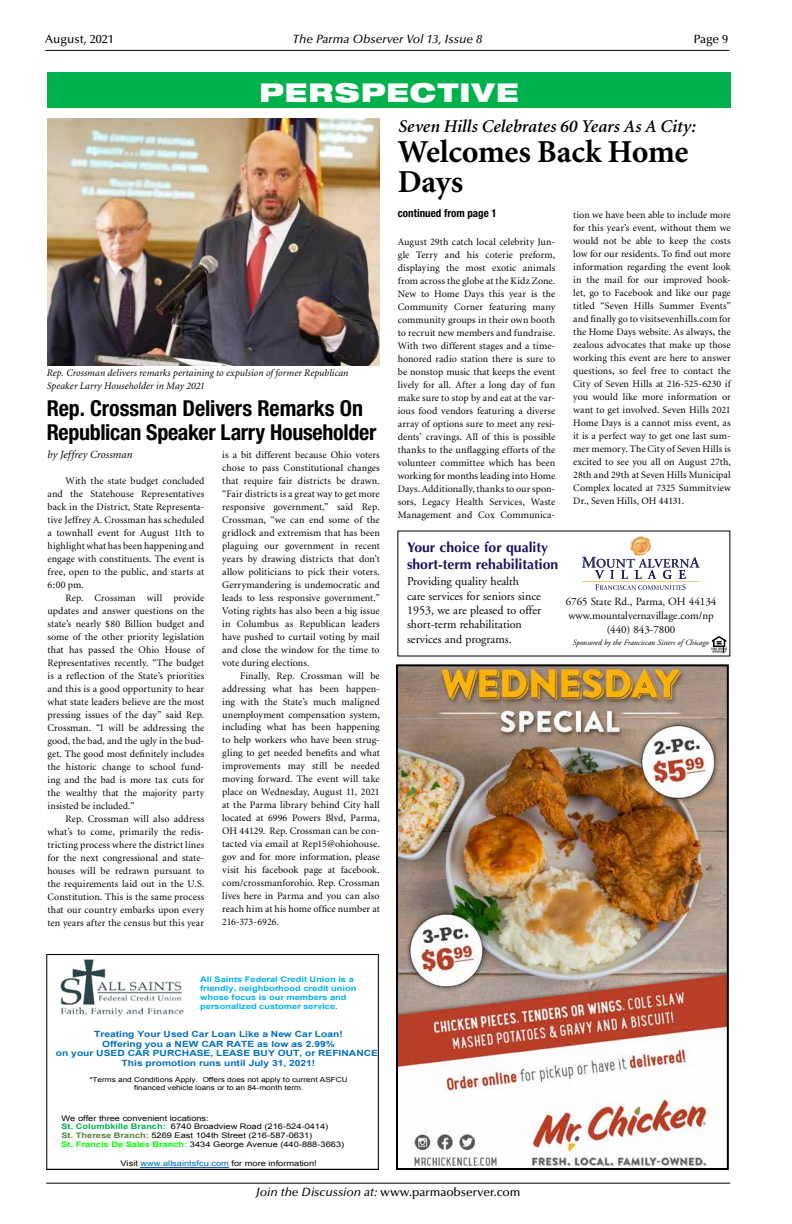
<style>
.page{position:relative;width:792px;height:1224px;background:#fff}
.page>*{position:absolute;margin:0;border:0;box-sizing:border-box;transform-origin:0 0}
.t1{font:700 32px/30px "Minion";letter-spacing:-.01em;color:#000}
.t2{font:900 expanded 26px "Helvetica Neue";letter-spacing:.05em;color:#fff}
.t3{font:700 condensed 22px/24px "Helvetica Neue";letter-spacing:-.01em;color:#000}
.t4{font:italic 600 18px "Minion";letter-spacing:.005em;color:#000}
.t5{font:700 14px/17.2px "Optima";color:#1d1160}
.t6{font:12px/14.4px "Adobe Garamond";color:#000}
.t7{font:500 12px "Optima";letter-spacing:-.005em;color:#000}
.t8{font:italic 500 12px "Optima";color:#000}
.t9{font:11px/14px "Adobe Garamond";color:#000;text-align:center}
.t10{font:700 condensed 11px "Helvetica Neue";letter-spacing:.005em;color:#000}
.t11{font:italic 11px "Minion";letter-spacing:.005em;color:#000}
.t12{font:10px/13px "Minion";letter-spacing:.005em;color:#000;text-align:justify}
.t13{font:italic 10px/13px "Minion";letter-spacing:.005em;color:#000}
.t14{font:700 8.5px/9.8px "Arial";color:#0070c0;text-align:center;scale:1.2 1}
.t15{font:italic 8px "Adobe Garamond";color:#000}
.t16{font:7.7px/8.9px "Arial";letter-spacing:.005em;color:#000;scale:1.2 1}
.t17{font:700 7.7px/8.8px "Arial";color:#00b0f0;scale:1.2 1}
.t18{font:6.9px/7.8px "Arial";letter-spacing:-.005em;color:#000;text-align:center;scale:1.2 1}
.s1{font-weight:700;color:#00b050}
.s2{font-weight:700;color:#538135}
.s3{font-weight:700;color:#0f0}
.s4{font-weight:700;color:#92d050}
.s5{color:#0563c1}
.s6{font-style:italic}
</style>
<div class="page">
<hr style="left:45px;top:50px;width:684px;height:1px;background:#000">
<hr style="left:46px;top:1183px;width:684px;height:1px;background:#000">
<div style="left:47px;top:72px;width:684px;height:36px;background:#00b14c"></div>
<img style="left:399px;top:667px;width:327px;height:500px">
<div style="left:396px;top:664px;width:333px;height:506px;border:2px solid #000"></div>
<svg style="left:60px;top:959px;width:169px;height:209px"></svg>
<div style="left:46px;top:954px;width:333px;height:216px;border:1px solid #000"></div>
<img style="left:48px;top:119px;width:332px;height:246px">
<svg style="left:711px;top:636px;width:16px;height:17px"></svg>
<svg style="left:582px;top:557px;width:118px;height:33px"></svg>
<hr style="left:582px;top:581px;width:118px;height:1px;background:#e6b02e">
<img style="left:630px;top:536px;width:21px;height:19px">
<p class="t7" style="left:45px;top:32px;width:70px">August, 2021</p>
<p class="t8" style="left:292px;top:32px;width:191px">The Parma Observer Vol 13, Issue 8</p>
<p class="t7" style="left:694px;top:32px;width:36px">Page 9</p>
<h2 class="t2" style="left:259px;top:76px;width:260px">PERSPECTIVE</h2>
<p class="t13" style="left:47px;top:367px;width:303px">Rep. Crossman delivers remarks pertaining to expulsion of former Republican<br>Speaker Larry Householder in May 2021</p>
<h3 class="t3" style="left:47px;top:396px;width:331px">Rep. Crossman Delivers Remarks On<br>Republican Speaker Larry Householder</h3>
<p class="t12" style="left:222px;top:448px;width:159px">is a bit different because Ohio voters chose to pass Constitutional changes that require fair districts be drawn. “Fair districts is a great way to get more responsive government,” said Rep.<br>Crossman, “we can end some of the gridlock and extremism that has been plaguing our government in recent years by drawing districts that don’t allow politicians to pick their voters.<br>Gerrymandering is undemocratic and leads to less responsive government.” Voting rights has also been a big issue in Columbus as Republican leaders have pushed to curtail voting by mail and close the window for the time to vote during elections.</p>
<p class="t12" style="left:222px;top:669px;width:159px;text-indent:18px">Finally, Rep. Crossman will be addressing what has been happen&shy;ing with the State’s much maligned unemployment compensation system, including what has been happening to help workers who have been strug&shy;gling to get needed benefits and what improvements may still be needed moving forward. The event will take place on Wednesday, August 11, 2021 at the Parma library behind City hall located at 6996 Powers Blvd, Parma, OH 44129. Rep. Crossman can be con&shy;tacted via email at Rep15@ohiohouse. gov and for more information, please visit his facebook page at facebook. com/crossmanforohio. Rep. Crossman lives here in Parma and you can also reach him at his home office number at 216-373-6926.</p>
<p class="t11" style="left:48px;top:449px;width:87px">by Jeffrey Crossman</p>
<p class="t12" style="left:48px;top:475px;width:158px;text-indent:18px">With the state budget concluded and the Statehouse Representatives back in the District, State Representa&shy;tive Jeffrey A. Crossman has scheduled a townhall event for August 11th to highlight what has been happening and engage with constituents. The event is free, open to the public, and starts at 6:00 pm.</p>
<p class="t12" style="left:48px;top:592px;width:158px;text-indent:18px">Rep. Crossman will provide updates and answer questions on the state’s nearly $80 Billion budget and some of the other priority legislation that has passed the Ohio House of Representatives recently. “The budget is a reflection of the State’s priorities and this is a good opportunity to hear what state leaders believe are the most pressing issues of the day” said Rep.<br>Crossman. “I will be addressing the good, the bad, and the ugly in the bud&shy;get. The good most definitely includes the historic change to school fund&shy;ing and the bad is more tax cuts for the wealthy that the majority party insisted be included.”</p>
<p class="t12" style="left:48px;top:813px;width:158px;text-indent:18px">Rep. Crossman will also address what’s to come, primarily the redis&shy;tricting process where the district lines for the next congressional and state&shy;houses will be redrawn pursuant to the requirements laid out in the U.S.<br>Constitution. This is the same process that our country embarks upon every ten years after the census but this year</p>
<h3 class="t4" style="left:398px;top:118px;width:299px">Seven Hills Celebrates 60 Years As A City:</h3>
<h1 class="t1" style="left:398px;top:138px;width:292px">Welcomes Back Home<br>Days</h1>
<p class="t12" style="left:573px;top:208px;width:159px">tion we have been able to include more for this year’s event, without them we would not be able to keep the costs low for our residents. To find out more information regarding the event look in the mail for our improved book&shy;let, go to Facebook and like our page titled “Seven Hills Summer Events” and finally go to visitsevenhills.com for the Home Days website. As always, the zealous advocates that make up those working this event are here to answer questions, so feel free to contact the City of Seven Hills at 216-525-6230 if you would like more information or want to get involved. Seven Hills 2021<br>Home Days is a cannot miss event, as it is a perfect way to get one last sum&shy;mer memory. The City of Seven Hills is excited to see you all on August 27th, 28th and 29th at Seven Hills Municipal Complex located at 7325 Summitview Dr., Seven Hills, OH 44131.</p>
<p class="t10" style="left:398px;top:207px;width:100px">continued from page 1</p>
<p class="t12" style="left:398px;top:236px;width:159px">August 29th catch local celebrity Jun&shy;gle Terry and his coterie preform, displaying the most exotic animals from across the globe at the Kidz Zone.<br>New to Home Days this year is the Community Corner featuring many community groups in their own booth to recruit new members and fundraise.<br>With two different stages and a time&shy;honored radio station there is sure to be nonstop music that keeps the event lively for all. After a long day of fun make sure to stop by and eat at the var&shy;ious food vendors featuring a diverse array of options sure to meet any resi&shy;dents’ cravings. All of this is possible thanks to the unflagging efforts of the volunteer committee which has been working for months leading into Home Days. Additionally, thanks to our spon&shy;sors, Legacy Health Services, Waste Management and Cox Communica-</p>
<h3 class="t5" style="left:407px;top:539px;width:153px">Your choice for quality short-term rehabilitation</h3>
<p class="t6" style="left:407px;top:575px;width:136px">Providing quality health<br>care services for seniors since<br>1953, we are pleased to offer short-term rehabilitation services and programs.</p>
<p class="t9" style="left:566px;top:595px;width:152px">6765 State Rd., Parma, OH 44134 www.mountalvernavillage.com/np (440) 843-7800</p>
<p class="t15" style="left:573px;top:638px;width:137px">Sponsored by the Franciscan Sisters of Chicago</p>
<p class="t17" style="left:200px;top:975px;width:132px">All Saints Federal Credit Union is a friendly, neighborhood credit union whose focus is our members and personalized customer service.</p>
<p class="t14" style="left:56px;top:1029px;width:272px">Treating Your Used Car Loan Like a New Car Loan!<br>Offering you a NEW CAR RATE as low as 2.99%<br>on your USED CAR PURCHASE, LEASE BUY OUT, or REFINANCE.<br>This promotion runs until July 31, 2021!</p>
<p class="t18" style="left:89px;top:1076px;width:217px">*Terms and Conditions Apply. Offers does not apply to current ASFCU financed vehicle loans or to an 84-month term.</p>
<p class="t16" style="left:61px;top:1114px;width:237px">We offer three convenient locations:<br><span class="s1">St. Columbkille Branch:</span> 6740 Broadview Road (216-524-0414)<br><span class="s2">St. Therese Branch:</span> 5269 East 104th Street (216-587-0631)<br><span class="s3">St. Francis De Sales Branch</span><span class="s4">:</span> 3434 George Avenue (440-888-3663)</p>
<p class="t16" style="left:120px;top:1159px;width:165px">Visit <span class="s5">www.allsaintsfcu.com</span> for more information!</p>
<p class="t7" style="left:256px;top:1186px;width:266px"><span class="s6">Join the Discussion at:</span> www.parmaobserver.com</p>
</div>
